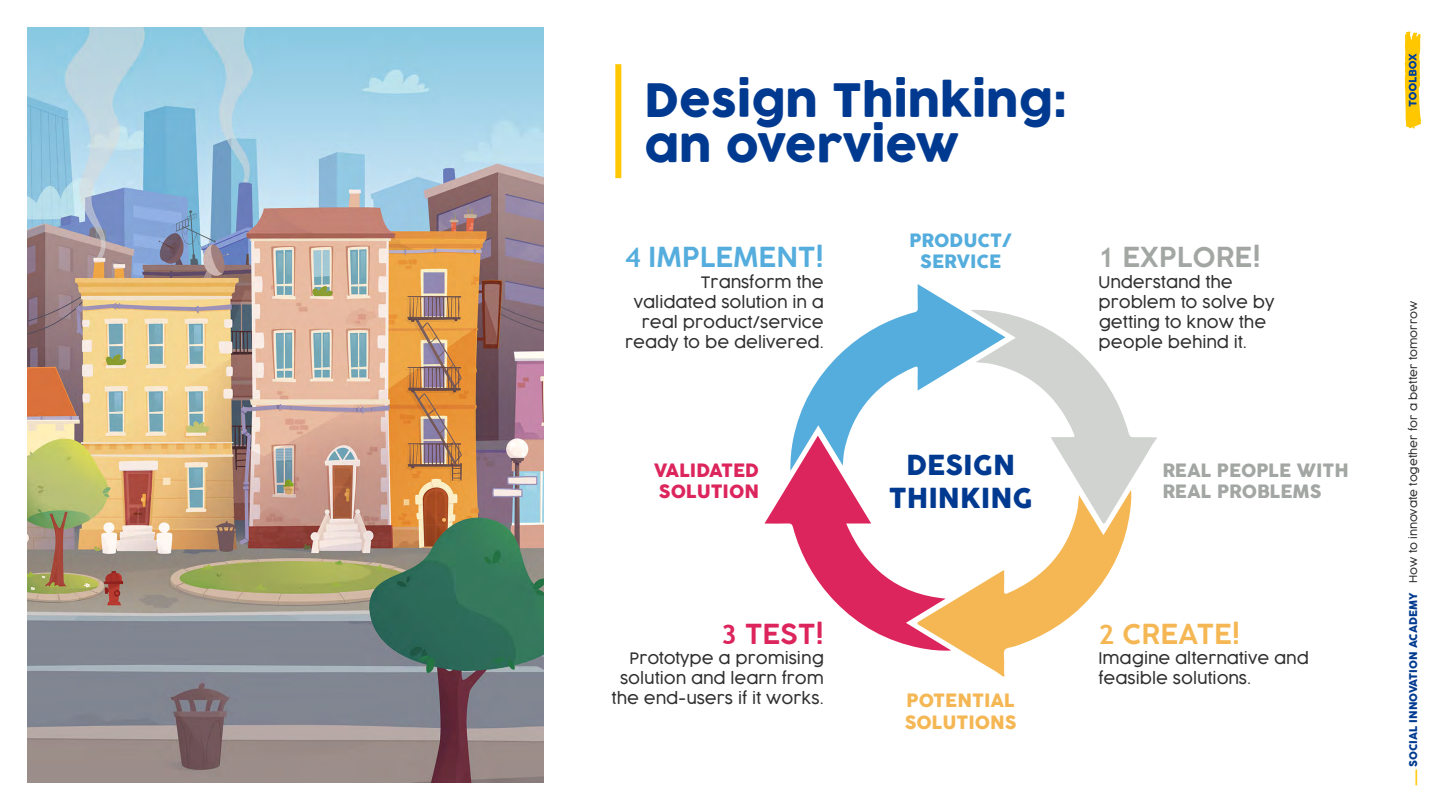
<style>
.page{position:relative;width:1440px;height:810px;background:#fff}
.page>*{position:absolute;margin:0;border:0;box-sizing:border-box;transform-origin:0 0}
.t1{font:45px/45px "Cocogoose";color:#003a90}
.t2{font:27px/32.4px "Cocogoose";color:#003a90;text-align:center}
.t3{font:600 27px "COCOGOOSE";color:#54addd}
.t4{font:600 27px "COCOGOOSE";color:#a3a7a4}
.t5{font:600 27px "COCOGOOSE";color:#f5b754}
.t6{font:600 27px "COCOGOOSE";color:#dc255c}
.t7{font:18px/21.6px "Cocogoose";color:#a3a7a4}
.t8{font:18px/21.6px "Cocogoose";color:#f5b754}
.t9{font:18px/21.6px "Cocogoose";color:#dc255c}
.t10{font:18px/21.6px "Cocogoose";color:#54addd;text-align:center}
.t11{font:300 15.75px/20.2px "Cocogoose";color:#2f2f2f}
.t12{font:300 10.5px "Cocogoose";color:#2f2f2f}
.s1{font-family:"Trebuchet MS";font-weight:700}
.s2{font-weight:400;color:#ffc700}
.s3{font-weight:400;color:#003a90}
</style>
<div class="page">
<img style="left:27px;top:27px;width:516px;height:756px">
<svg style="left:1405px;top:32px;width:16px;height:97px;background:#dabb37"></svg>
<div style="left:615px;top:64px;width:6px;height:114px;background:#ffc700"></div>
<svg style="left:765px;top:284px;width:392px;height:392px"></svg>
<h1 class="t1" style="left:644px;top:80px;width:424px">Design Thinking: an overview</h1>
<h2 class="t3" style="left:625px;top:239px;width:200px"><span class="s1">4</span> IMPLEMENT!</h2>
<p class="t11" style="left:625px;top:272px;width:200px;text-align:right">Transform the validated solution in a real product/service ready to be delivered.</p>
<p class="t10" style="left:909px;top:230px;width:104px">PRODUCT/<br>SERVICE</p>
<h2 class="t4" style="left:1099px;top:239px;width:164px"><span class="s1">1</span> EXPLORE!</h2>
<p class="t11" style="left:1099px;top:272px;width:177px">Understand the problem to solve by getting to know the people behind it.</p>
<p class="t9" style="left:654px;top:460px;width:107px">VALIDATED<br>SOLUTION</p>
<h2 class="t2" style="left:889px;top:450px;width:145px">DESIGN<br>THINKING</h2>
<p class="t7" style="left:1162px;top:460px;width:188px">REAL PEOPLE WITH<br>REAL PROBLEMS</p>
<h2 class="t6" style="left:721px;top:615px;width:104px"><span class="s1">3</span> TEST!</h2>
<p class="t11" style="left:612px;top:648px;width:214px;text-align:right">Prototype a promising solution and learn from the end-users if it works.</p>
<p class="t8" style="left:905px;top:691px;width:113px">POTENTIAL<br>SOLUTIONS</p>
<h2 class="t5" style="left:1099px;top:615px;width:143px"><span class="s1">2</span> CREATE!</h2>
<p class="t11" style="left:1099px;top:648px;width:212px">Imagine alternative and feasible solutions.</p>
<p class="t12" style="left:1406px;top:788px;width:489px;rotate:-90deg"><span class="s2">_</span><span class="s3">SOCIAL INNOVATION ACADEMY</span> How to innovate together for a better tomorrow</p>
</div>
